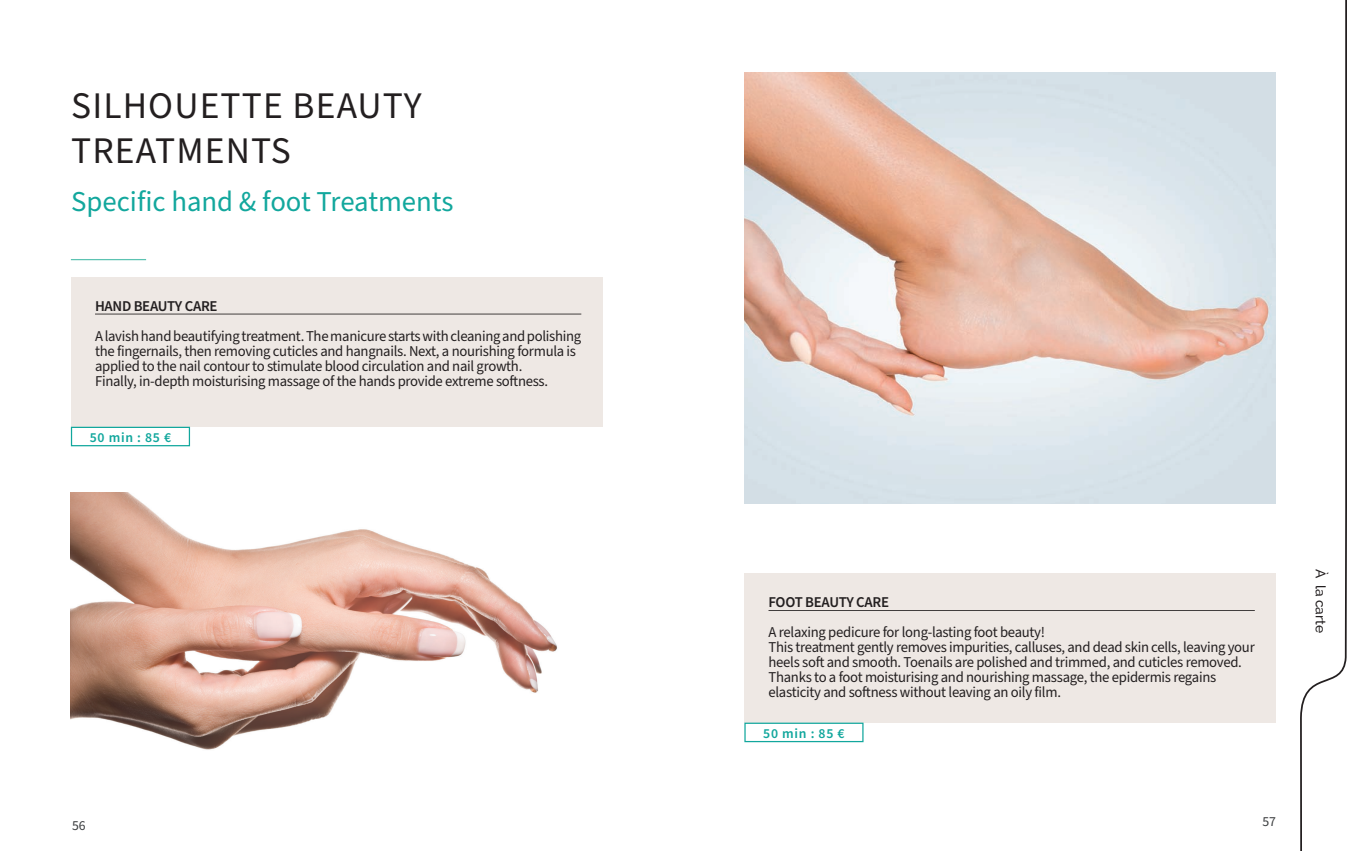
<style>
.page{position:relative;width:1347px;height:851px;background:#fff}
.page>*{position:absolute;margin:0;border:0;box-sizing:border-box;transform-origin:0 0}
.t1{font:37.5px/45px "Source Sans Pro";letter-spacing:.03em;color:#231f20}
.t2{font:28.75px "Source Sans Pro";color:#12a79d}
.t3{font:15px/15px "Source Sans Pro";letter-spacing:-.02em;color:#231f20}
.t4{font:600 15px "Source Sans Pro";letter-spacing:-.02em;color:#231f20}
.t5{font:600 13.75px "Source Sans Pro";letter-spacing:.05em;color:#12a79d}
.t6{font:500 13.75px "Raleway";color:#231f20}
.t7{font:13.75px "Source Sans Pro";color:#3b3d3f}
</style>
<div class="page">
<div style="left:71px;top:277px;width:531px;height:149px;background:#eee8e4"></div>
<hr style="left:95px;top:314px;width:486px;height:1px;background:#231f20">
<div style="left:71px;top:426px;width:119px;height:20px;border:1px solid #12a79d"></div>
<hr style="left:71px;top:259px;width:75px;height:1px;background:#5cc3b2">
<img style="left:71px;top:493px;width:487px;height:257px">
<div style="left:744px;top:572px;width:532px;height:150px;background:#eee8e4"></div>
<hr style="left:768px;top:610px;width:486px;height:1px;background:#231f20">
<div style="left:744px;top:722px;width:119px;height:20px;border:1px solid #12a79d"></div>
<img style="left:744px;top:72px;width:531px;height:431px">
<svg style="left:1300px;top:0;width:46px;height:850px"></svg>
<h1 class="t1" style="left:71px;top:84px;width:352px">SILHOUETTE BEAUTY<br>TREATMENTS</h1>
<h2 class="t2" style="left:71px;top:182px;width:384px">Specific hand &amp; foot Treatments</h2>
<p class="t4" style="left:95px;top:296px;width:124px">HAND BEAUTY CARE</p>
<p class="t3" style="left:95px;top:329px;width:488px">A lavish hand beautifying treatment. The manicure starts with cleaning and polishing the fingernails, then removing cuticles and hangnails. Next, a nourishing formula is applied to the nail contour to stimulate blood circulation and nail growth.<br>Finally, in-depth moisturising massage of the hands provide extreme softness.</p>
<p class="t5" style="left:90px;top:428px;width:83px">50 min : 85 €</p>
<p class="t7" style="left:72px;top:815px;width:15px">56</p>
<p class="t4" style="left:768px;top:592px;width:122px">FOOT BEAUTY CARE</p>
<p class="t3" style="left:768px;top:625px;width:488px">A relaxing pedicure for long-lasting foot beauty!<br>This treatment gently removes impurities, calluses, and dead skin cells, leaving your heels soft and smooth. Toenails are polished and trimmed, and cuticles removed.<br>Thanks to a foot moisturising and nourishing massage, the epidermis regains elasticity and softness without leaving an oily film.</p>
<p class="t5" style="left:763px;top:723px;width:83px">50 min : 85 €</p>
<p class="t7" style="left:1262px;top:812px;width:15px">57</p>
<p class="t6" style="left:1328px;top:568px;width:65px;rotate:90deg">À la carte</p>
</div>
